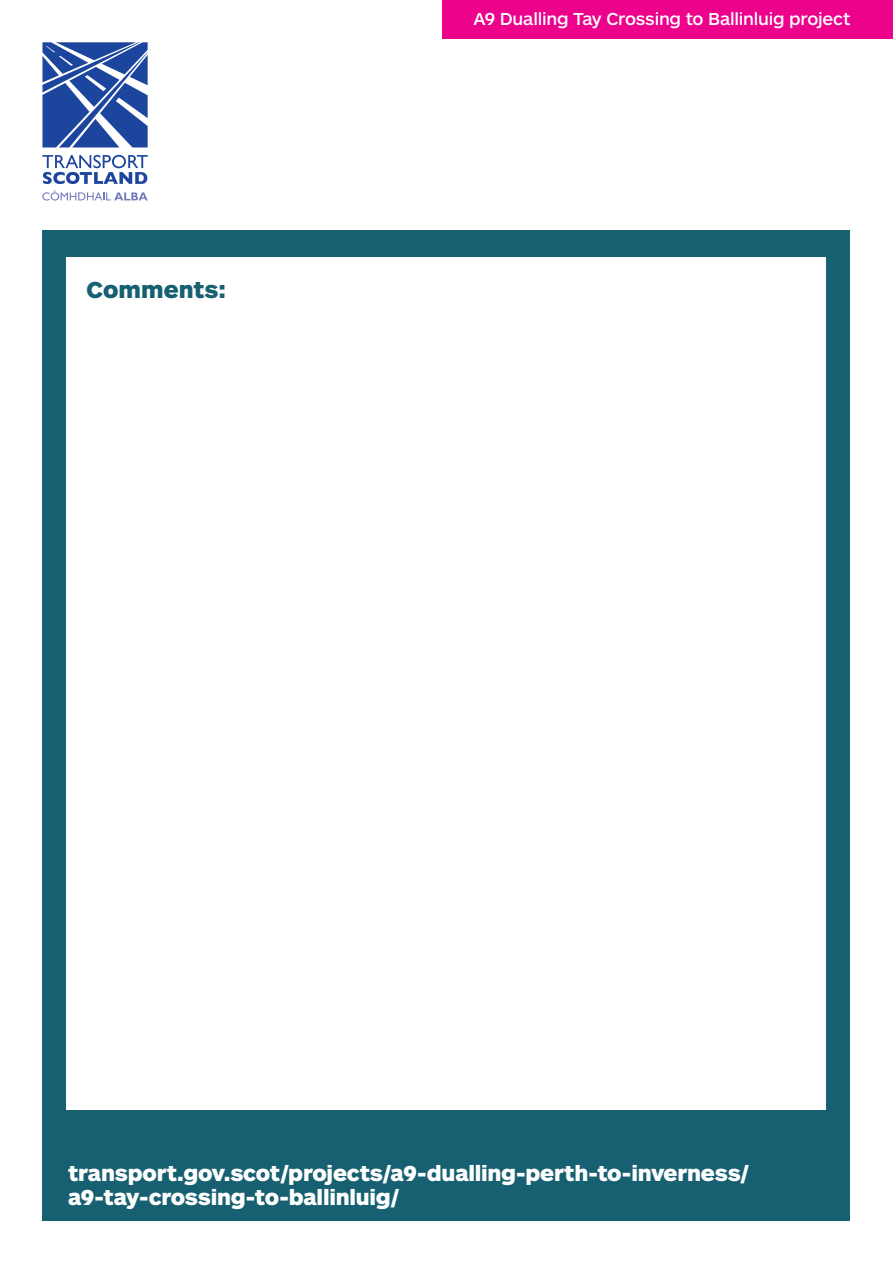
<style>
.page{position:relative;width:893px;height:1263px;background:#fff}
.page>*{position:absolute;margin:0;border:0;box-sizing:border-box;transform-origin:0 0}
.Headlines{font:900 24px "ARS Maquette Pro";color:#166071}
.Headlines_light{font:900 22.5px/24px "ARS Maquette Pro";letter-spacing:-.01em;color:#fff}
.Headlines_light-2{font:500 18px "ARS Maquette Pro";letter-spacing:-.015em;color:#fff}
</style>
<div class="page">
<div style="left:43px;top:230px;width:807px;height:990px;background:#166071"></div>
<div style="left:67px;top:257px;width:759px;height:853px;background:#fff"></div>
<svg style="left:42px;top:155px;width:106px;height:29px"></svg>
<svg style="left:42px;top:190px;width:106px;height:11px"></svg>
<svg style="left:42px;top:42px;width:106px;height:105px;background:#4d6db2"></svg>
<div style="left:442px;top:0;width:451px;height:38px;background:#ed028c"></div>
<p class="Headlines" style="left:87px;top:274px;width:141px">Comments:</p>
<p class="Headlines_light-2" style="left:473px;top:7px;width:379px">A9 Dualling Tay Crossing to Ballinluig project</p>
<p class="Headlines_light" style="left:68px;top:1159px;width:683px">transport.gov.scot/projects/a9-dualling-perth-to-inverness/ a9-tay-crossing-to-ballinluig/</p>
</div>
